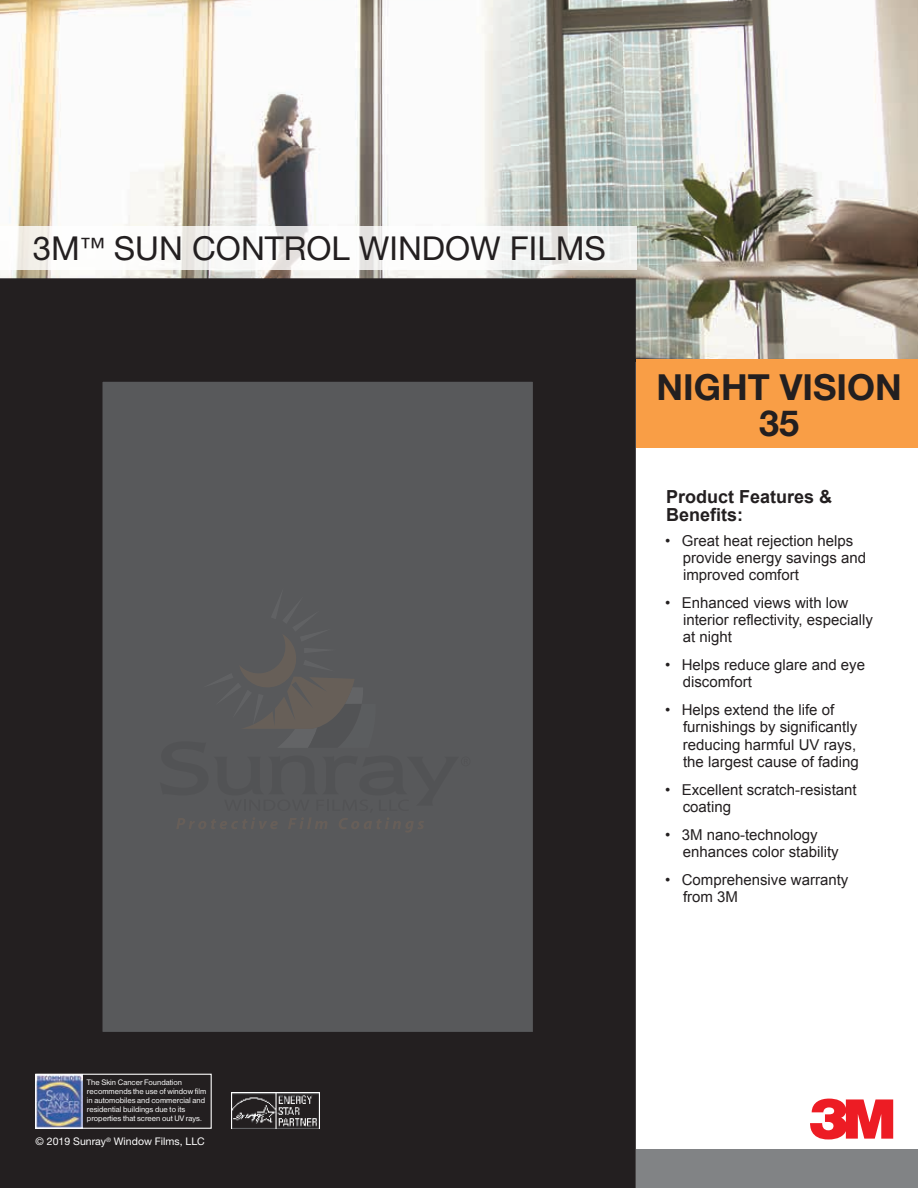
<style>
.page{position:relative;width:918px;height:1188px;background:#fff}
.page>*{position:absolute;margin:0;border:0;box-sizing:border-box;transform-origin:0 0}
.t1{font:700 36px/36px "Helvetica Neue";color:#231f20;text-align:center}
.t2{font:33px "Helvetica Neue";color:#231f20}
.t3{font:700 18px/18px "Arial";color:#231f20}
.t4{font:15px/17.2px "Arial";color:#231f20}
.t5{font:10.5px "Helvetica Neue";color:#fff}
.t6{font:8.25px/9px "Helvetica Rmn";color:#fff}
.s1{font-size:25.5px}
</style>
<div class="page">
<img style="left:0;top:0;width:918px;height:359px">
<div style="left:636px;top:1150px;width:282px;height:38px;background:#818385"></div>
<div style="left:0;top:278px;width:636px;height:910px;background:#231f20"></div>
<div style="left:102px;top:381px;width:432px;height:652px;background:#58595b"></div>
<div style="left:101px;top:380px;width:434px;height:654px;border:2px solid #231f20"></div>
<svg style="left:0;top:227px;width:637px;height:43px"></svg>
<div style="left:636px;top:359px;width:282px;height:88px;background:#f99e46"></div>
<img style="left:231px;top:1093px;width:88px;height:35px">
<img style="left:37px;top:1076px;width:46px;height:51px">
<div style="left:35px;top:1074px;width:177px;height:55px;border:1px solid #fff"></div>
<svg style="left:810px;top:1098px;width:83px;height:42px"></svg>
<svg style="left:177px;top:635px;width:247px;height:197px"></svg>
<h2 class="t2" style="left:33px;top:229px;width:575px">3M<span class="s1">™</span> SUN CONTROL WINDOW FILMS</h2>
<h1 class="t1" style="left:657px;top:368px;width:247px">NIGHT VISION<br>35</h1>
<p class="t3" style="left:666px;top:488px;width:168px">Product Features &amp;<br>Benefits:</p>
<p class="t4" style="left:683px;top:532px;width:185px;text-indent:-17px">• Great heat rejection helps provide energy savings and improved comfort</p>
<p class="t4" style="left:683px;top:594px;width:192px;text-indent:-18px">• Enhanced views with low interior reflectivity, especially at night</p>
<p class="t4" style="left:683px;top:656px;width:184px;text-indent:-17px">• Helps reduce glare and eye discomfort</p>
<p class="t4" style="left:683px;top:701px;width:178px;text-indent:-18px">• Helps extend the life of furnishings by significantly reducing harmful UV rays, the largest cause of fading</p>
<p class="t4" style="left:683px;top:781px;width:176px;text-indent:-17px">• Excellent scratch-resistant coating</p>
<p class="t4" style="left:683px;top:826px;width:157px;text-indent:-18px">• 3M nano-technology enhances color stability</p>
<p class="t4" style="left:683px;top:871px;width:167px;text-indent:-18px">• Comprehensive warranty from 3M</p>
<p class="t6" style="left:87px;top:1078px;width:121px">The Skin Cancer Foundation recommends the use of window film in automobiles and commercial and residential buildings due to its properties that screen out UV rays.</p>
<p class="t5" style="left:36px;top:1135px;width:171px">© 2019 Sunray<sup>®</sup> Window Films, LLC</p>
</div>
